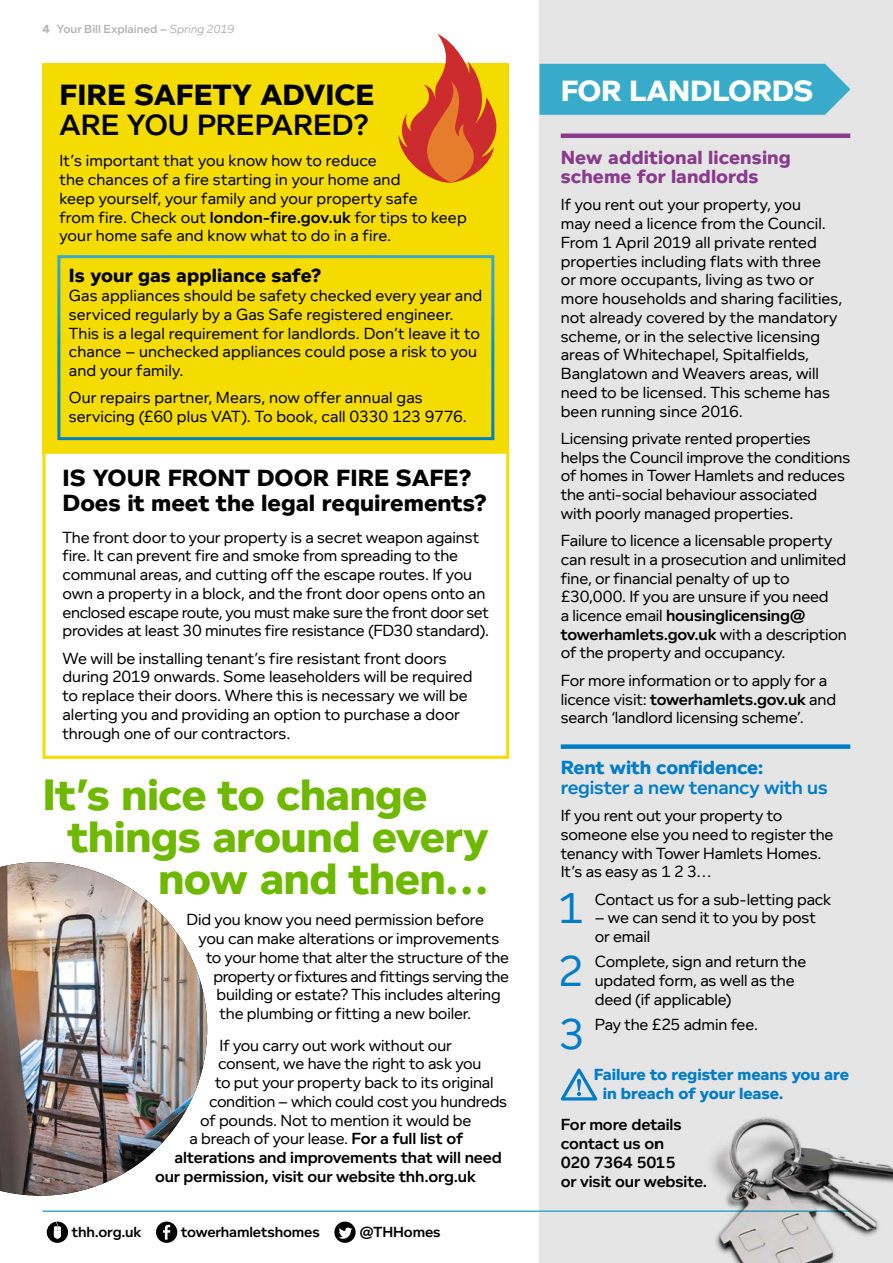
<style>
.page{position:relative;width:893px;height:1263px;background:#fff}
.page>*{position:absolute;margin:0;border:0;box-sizing:border-box;transform-origin:0 0}
.t1{font:800 45px "Foundry Context";letter-spacing:-.015em;color:#6fb800}
.t2{font:44.1px "Foundry Context";color:#007dc6}
.t3{font:800 30px "Foundry Context";color:#000}
.t4{font:600 30px "Foundry Context";color:#000}
.t5{font:800 30px "Foundry Context";letter-spacing:-.015em;color:#fff}
.t6{font:800 24px/25.5px "Foundry Context";color:#000}
.t7{font:800 19.5px/19.5px "Foundry Context";letter-spacing:.005em;color:#893c8b}
.t8{font:600 19.5px "Foundry Context";letter-spacing:-.01em;color:#007dc6}
.t9{font:800 19.5px "Foundry Context";color:#000}
.t10{font:800 19.5px "Foundry Context";letter-spacing:-.01em;color:#007dc6}
.t11{font:16.5px/18.8px "Foundry Context";letter-spacing:-.01em;color:#000}
.t12{font:600 16.5px/18.8px "Foundry Context";letter-spacing:-.01em;color:#000}
.t13{font:800 16.5px/18.8px "Foundry Context";letter-spacing:-.01em;color:#007dc6}
.t14{font:16.5px "Foundry Context";letter-spacing:-.03em;color:#000}
.t15{font:600 15px "Foundry Context";letter-spacing:-.01em;color:#000}
.t16{font:600 12px "Foundry Context";color:#b5b5b5}
.s1{font-weight:800}
.s2{font-weight:400;font-style:italic}
.s3{font-weight:600}
</style>
<div class="page">
<div style="left:539px;top:0;width:354px;height:1263px;background:#e5e5e5"></div>
<hr style="left:561px;top:134px;width:289px;height:4px;background:#893c8b">
<div style="left:561px;top:744px;width:289px;height:5px;background:#007dc6"></div>
<div style="left:539px;top:64px;width:311px;height:51px;background:#38abcb"></div>
<hr style="left:43px;top:1210px;width:807px;height:2px;background:#38abcb">
<div style="left:43px;top:64px;width:466px;height:391px;background:#f5dc00"></div>
<div style="left:43px;top:451px;width:466px;height:308px;border:3px solid #f5dc00"></div>
<img style="left:659px;top:1117px;width:234px;height:146px">
<svg style="left:561px;top:1068px;width:36px;height:32px"></svg>
<img style="left:0;top:862px;width:207px;height:334px">
<svg style="left:47px;top:1221px;width:21px;height:22px"></svg>
<div style="left:156px;top:1221px;width:21px;height:22px;background:#000;border-radius:50%"></div>
<svg style="left:163px;top:1225px;width:7px;height:15px"></svg>
<svg style="left:334px;top:1221px;width:22px;height:22px"></svg>
<svg style="left:339px;top:1227px;width:13px;height:12px"></svg>
<svg style="left:398px;top:34px;width:104px;height:149px"></svg>
<p class="t16" style="left:43px;top:22px;width:194px"><span class="s1">4</span> Your Bill Explained – <span class="s2">Spring 2019</span></p>
<h3 class="t3" style="left:60px;top:77px;width:136px">Fire safet</h3>
<h3 class="t3" style="left:232px;top:77px;width:141px">y advice</h3>
<h3 class="t5" style="left:561px;top:74px;width:250px">For Landlords</h3>
<h3 class="t4" style="left:59px;top:107px;width:233px">Are you pre pare</h3>
<h3 class="t4" style="left:332px;top:107px;width:38px">d?</h3>
<p class="t11" style="left:60px;top:151px;width:409px">It’s important that you know how to reduce<br>the chances of a fire starting in your home and<br>keep yourself, your family and your property safe<br>from fire. Check out <span class="s3">london-fire.gov.uk</span> for tips to keep your home safe and know what to do in a fire.</p>
<p class="t7" style="left:561px;top:147px;width:232px">New additional licensing scheme for landlords</p>
<p class="t11" style="left:561px;top:195px;width:283px">If you rent out your property, you<br>may need a licence from the Council.<br>From 1 April 2019 all private rented properties including flats with three<br>or more occupants, living as two or more households and sharing facilities, not already covered by the mandatory scheme, or in the selective licensing areas of Whitechapel, Spitalfields, Banglatown and Weavers areas, will need to be licensed. This scheme has been running since 2016.</p>
<p class="t11" style="left:561px;top:428px;width:291px">Licensing private rented properties helps the Council improve the conditions of homes in Tower Hamlets and reduces the anti-social behaviour associated with poorly managed properties.</p>
<p class="t11" style="left:561px;top:531px;width:288px">Failure to licence a licensable property can result in a prosecution and unlimited fine, or financial penalty of up to £30,000. If you are unsure if you need<br>a licence email <span class="s3">housinglicensing@ towerhamlets.gov.uk</span> with a description of the property and occupancy.</p>
<p class="t11" style="left:561px;top:670px;width:277px">For more information or to apply for a licence visit: <span class="s3">towerhamlets.gov.uk</span> and search ‘landlord licensing scheme’.</p>
<p class="t10" style="left:561px;top:756px;width:204px">Rent with confidence:</p>
<p class="t8" style="left:561px;top:776px;width:269px">register a new tenancy with us</p>
<p class="t11" style="left:561px;top:806px;width:274px">If you rent out your property to someone else you need to register the tenancy with Tower Hamlets Homes.<br>It’s as easy as 1 2 3…</p>
<h2 class="t2" style="left:558px;top:883px;width:28px">1</h2>
<p class="t11" style="left:595px;top:889px;width:238px">Contact us for a sub-letting pack</p>
<p class="t9" style="left:69px;top:264px;width:254px">Is your gas appliance safe?</p>
<p class="t11" style="left:69px;top:286px;width:415px">Gas appliances should be safety checked every year and serviced regularly by a Gas Safe registered engineer.<br>This is a legal requirement for landlords. Don’t leave it to chance – unchecked appliances could pose a risk to you and your family.</p>
<p class="t11" style="left:69px;top:388px;width:399px">Our repairs partner, Mears, now offer annual gas servicing (£60 plus VAT). To book, call 0330 123 9776.</p>
<h3 class="t6" style="left:63px;top:465px;width:426px">Is your front door fire safe?<br>Does it meet the legal requirements?</h3>
<p class="t11" style="left:63px;top:527px;width:428px">The front door to your property is a secret weapon against fire. It can prevent fire and smoke from spreading to the communal areas, and cutting off the escape routes. If you own a property in a block, and the front door opens onto an enclosed escape route, you must make sure the front door set provides at least 30 minutes fire resistance (FD30 standard).</p>
<p class="t11" style="left:63px;top:648px;width:412px">We will be installing tenant’s fire resistant front doors during 2019 onwards. Some leaseholders will be required to replace their doors. Where this is necessary we will be alerting you and providing an option to purchase a door through one of our contractors.</p>
<h1 class="t1" style="left:43px;top:768px;width:387px">It’s nice to change</h1>
<h1 class="t1" style="left:68px;top:810px;width:422px">things around every</h1>
<h1 class="t1" style="left:158px;top:852px;width:332px">now and then…</h1>
<p class="t11" style="left:187px;top:910px;width:299px">Did you know you need permission before</p>
<p class="t11" style="left:199px;top:929px;width:302px">you can make alterations or improvements</p>
<p class="t11" style="left:206px;top:948px;width:305px">to your home that alter the structure of the</p>
<p class="t14" style="left:214px;top:966px;width:297px">property or fixtures and fittings serving the</p>
<p class="t11" style="left:217px;top:985px;width:286px">building or estate? This includes altering</p>
<p class="t11" style="left:220px;top:1004px;width:253px">the plumbing or fitting a new boiler.</p>
<p class="t11" style="left:220px;top:1035px;width:234px">If you carry out work without our</p>
<p class="t11" style="left:218px;top:1054px;width:265px">consent, we have the right to ask you</p>
<p class="t11" style="left:215px;top:1073px;width:280px">to put your property back to its original</p>
<p class="t11" style="left:209px;top:1092px;width:300px">condition – which could cost you hundreds</p>
<p class="t11" style="left:200px;top:1110px;width:273px">of pounds. Not to mention it would be</p>
<p class="t11" style="left:190px;top:1129px;width:275px">a breach of your lease. <span class="s3">For a full list of</span></p>
<p class="t12" style="left:175px;top:1148px;width:329px">alterations and improvements that will need</p>
<p class="t12" style="left:155px;top:1167px;width:322px">our permission, visit our website thh.org.uk</p>
<p class="t11" style="left:595px;top:908px;width:223px">– we can send it to you by post or email</p>
<h2 class="t2" style="left:558px;top:945px;width:28px">2</h2>
<p class="t11" style="left:595px;top:952px;width:213px">Complete, sign and return the updated form, as well as the deed (if applicable)</p>
<h2 class="t2" style="left:559px;top:1008px;width:28px">3</h2>
<p class="t11" style="left:595px;top:1015px;width:165px">Pay the £25 admin fee.</p>
<p class="t13" style="left:603px;top:1065px;width:248px;text-indent:-9px">Failure to register means you are in breach of your lease.</p>
<p class="t12" style="left:561px;top:1115px;width:148px">For more details contact us on<br>020 7364 5015<br>or visit our website.</p>
<p class="t15" style="left:72px;top:1223px;width:71px">thh.org.uk</p>
<p class="t15" style="left:181px;top:1223px;width:140px">towerhamletshomes</p>
<p class="t15" style="left:360px;top:1223px;width:83px">@THHomes</p>
</div>
